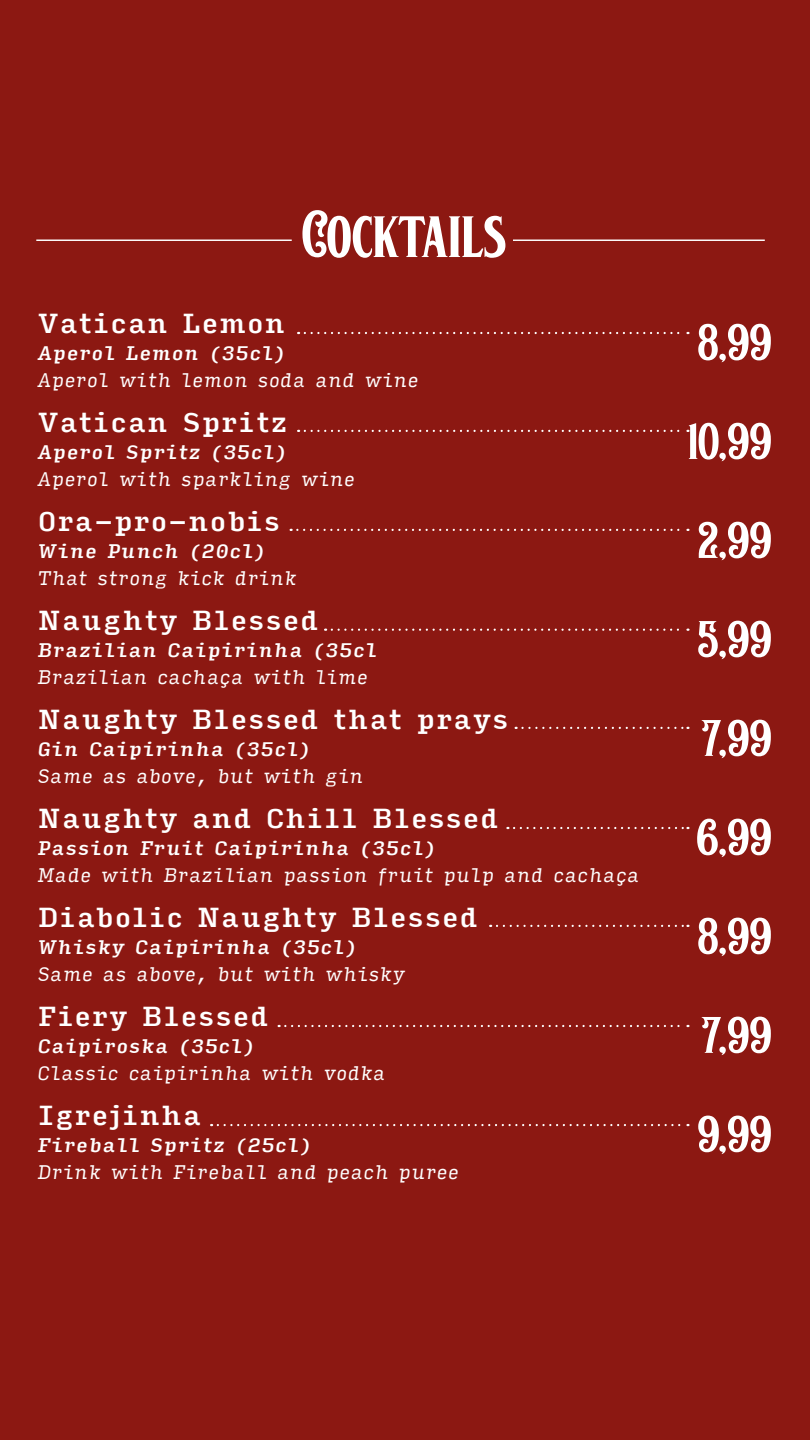
<style>
.page{position:relative;width:810px;height:1440px;background:#8c1812}
.page>*{position:absolute;margin:0;border:0;box-sizing:border-box;transform-origin:0 0}
.t1{font:70.43px "Cairlinn";letter-spacing:-.005em;color:#fff}
.t2{font:54.3px/99px "Cairlinn";color:#fff;text-align:justify}
.t3{font:500 26.25px "Input Serif Narrow";color:#fff}
.t4{font:italic 18.83px "Input Serif Narrow";color:#fff}
.t5{font:italic 500 18.75px "Input Serif Narrow";color:#fff}
</style>
<div class="page">
<hr style="left:36px;top:240px;width:256px;height:1px;background:#fff">
<hr style="left:513px;top:240px;width:252px;height:1px;background:#fff">
<svg style="left:305px;top:332px;width:383px;height:2px"></svg>
<svg style="left:305px;top:430px;width:383px;height:2px"></svg>
<svg style="left:291px;top:529px;width:397px;height:2px"></svg>
<svg style="left:332px;top:629px;width:356px;height:2px"></svg>
<svg style="left:516px;top:727px;width:172px;height:2px"></svg>
<svg style="left:514px;top:827px;width:174px;height:2px"></svg>
<svg style="left:497px;top:925px;width:191px;height:2px"></svg>
<svg style="left:279px;top:1025px;width:409px;height:2px"></svg>
<svg style="left:218px;top:1124px;width:470px;height:2px"></svg>
<h1 class="t1" style="left:302px;top:205px;width:207px">COCKTAILS</h1>
<h3 class="t3" style="left:38px;top:300px;width:250px">Vatican Lemon</h3>
<p class="t5" style="left:38px;top:336px;width:250px">Aperol Lemon (35cl)</p>
<p class="t4" style="left:38px;top:363px;width:383px">Aperol with lemon soda and wine</p>
<h3 class="t3" style="left:38px;top:399px;width:252px">Vatican Spritz</h3>
<p class="t5" style="left:38px;top:435px;width:252px">Aperol Spritz (35cl)</p>
<p class="t4" style="left:38px;top:462px;width:320px">Aperol with sparkling wine</p>
<h3 class="t3" style="left:38px;top:498px;width:245px">Ora-pro-nobis</h3>
<p class="t5" style="left:38px;top:534px;width:230px">Wine Punch (20cl)</p>
<p class="t4" style="left:38px;top:561px;width:261px">That strong kick drink</p>
<h3 class="t3" style="left:38px;top:597px;width:283px">Naughty Blessed</h3>
<p class="t5" style="left:38px;top:633px;width:341px">Brazilian Caipirinha (35cl</p>
<p class="t4" style="left:38px;top:660px;width:332px">Brazilian cachaça with lime</p>
<h3 class="t3" style="left:38px;top:696px;width:473px">Naughty Blessed that prays</h3>
<p class="t5" style="left:38px;top:732px;width:275px">Gin Caipirinha (35cl)</p>
<p class="t4" style="left:38px;top:759px;width:328px">Same as above, but with gin</p>
<h3 class="t3" style="left:38px;top:795px;width:463px">Naughty and Chill Blessed</h3>
<p class="t5" style="left:38px;top:831px;width:401px">Passion Fruit Caipirinha (35cl)</p>
<p class="t4" style="left:38px;top:858px;width:604px">Made with Brazilian passion fruit pulp and cachaça</p>
<h3 class="t3" style="left:38px;top:894px;width:443px">Diabolic Naughty Blessed</h3>
<p class="t5" style="left:38px;top:930px;width:321px">Whisky Caipirinha (35cl)</p>
<p class="t4" style="left:38px;top:957px;width:370px">Same as above, but with whisky</p>
<h3 class="t3" style="left:38px;top:993px;width:233px">Fiery Blessed</h3>
<p class="t5" style="left:38px;top:1029px;width:219px">Caipiroska (35cl)</p>
<p class="t4" style="left:38px;top:1056px;width:350px">Classic caipirinha with vodka</p>
<h3 class="t3" style="left:38px;top:1092px;width:166px">Igrejinha</h3>
<p class="t5" style="left:38px;top:1128px;width:276px">Fireball Spritz (25cl)</p>
<p class="t4" style="left:38px;top:1155px;width:423px">Drink with Fireball and peach puree</p>
<h2 class="t2" style="left:689px;top:294px;width:85px">8,99<br>10,99<br>2,99<br>5,99<br>7,99<br>6,99<br>8,99<br>7,99<br>9,99</h2>
</div>
